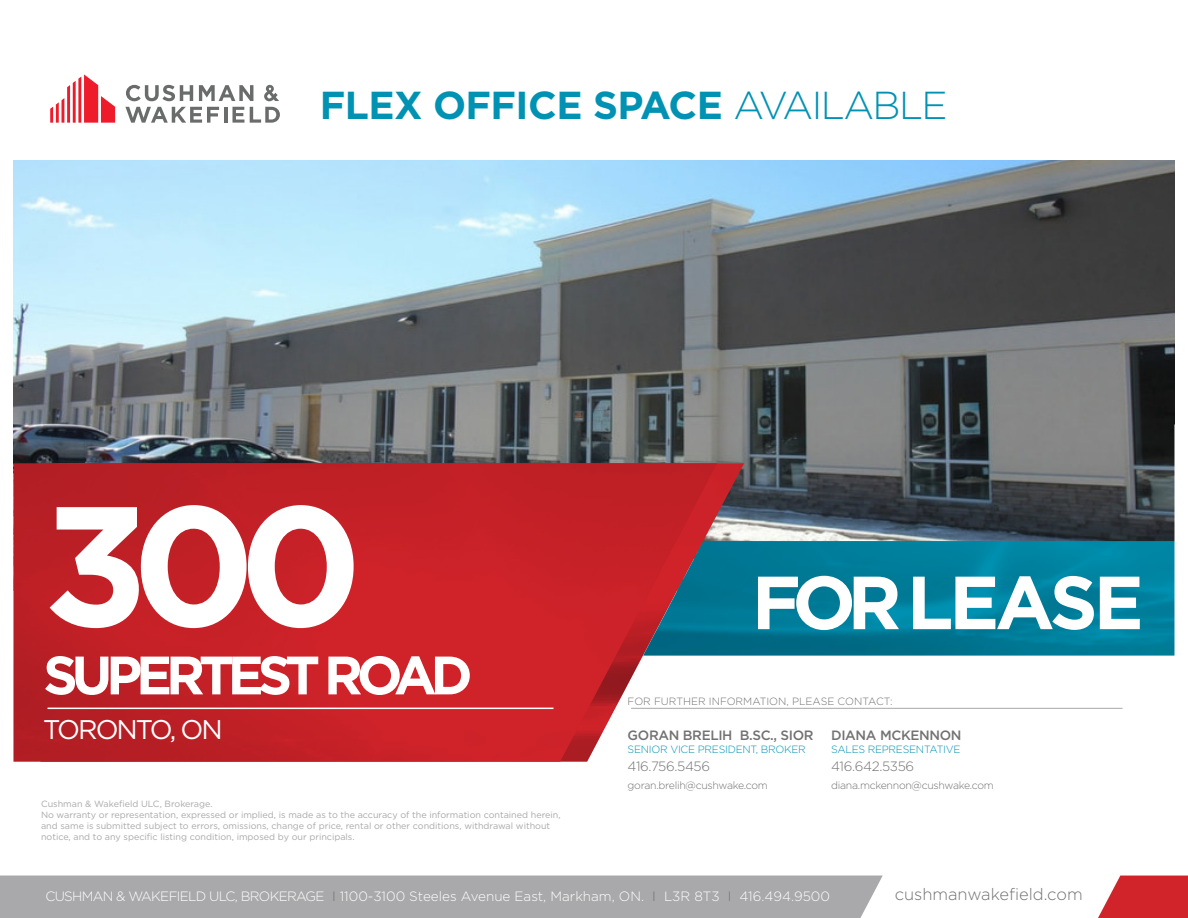
<style>
.page{position:relative;width:1188px;height:918px;background:#fff}
.page>*{position:absolute;margin:0;border:0;box-sizing:border-box;transform-origin:0 0}
.t1{font:700 169.95px "Gotham";color:#fff}
.t2{font:700 75px "Gotham";letter-spacing:-.06em;color:#fff}
.t3{font:700 54px "Gotham";letter-spacing:-.115em;color:#fff}
.t4{font:700 39px "Gotham";letter-spacing:-.015em;color:#0092b3}
.t5{font:27px "Gotham";letter-spacing:-.075em;color:#fff}
.t6{font:300 16.5px "Gotham";color:#717271}
.t7{font:300 13.5px "Gotham";letter-spacing:-.005em;color:#fff}
.t8{font:500 13.5px "Gotham";letter-spacing:-.025em;color:#717271}
.t9{font:300 13.5px "Gotham";letter-spacing:-.025em;color:#717271}
.t10{font:300 10.5px "Gotham";letter-spacing:-.025em;color:#717271}
.t11{font:300 10.5px "Gotham";letter-spacing:-.025em;color:#0092b3}
.t12{font:300 10.5px "Gotham";color:#717271}
.t13{font:9px/10.8px "Gotham";color:#a9a8aa}
.s1{font-weight:300}
.s2{color:#717271}
</style>
<div class="page">
<img style="left:14px;top:161px;width:1160px;height:380px">
<img style="left:717px;top:463px;width:27px;height:245px">
<svg style="left:50px;top:74px;width:65px;height:49px"></svg>
<hr style="left:224px;top:107px;width:3px;height:16px;background:#6a6c6c">
<svg style="left:232px;top:107px;width:12px;height:16px"></svg>
<svg style="left:250px;top:107px;width:30px;height:16px"></svg>
<svg style="left:126px;top:85px;width:67px;height:16px"></svg>
<svg style="left:199px;top:85px;width:54px;height:16px"></svg>
<svg style="left:125px;top:107px;width:94px;height:16px"></svg>
<svg style="left:264px;top:85px;width:15px;height:16px"></svg>
<img style="left:14px;top:463px;width:703px;height:299px">
<img style="left:643px;top:541px;width:531px;height:115px">
<hr style="left:48px;top:708px;width:506px;height:1px;background:#fff">
<hr style="left:631px;top:708px;width:491px;height:1px;background:#a9a8aa">
<div style="left:0;top:876px;width:883px;height:42px;background:#a9a8aa"></div>
<svg style="left:1098px;top:876px;width:90px;height:42px;background:#d63e44"></svg>
<svg style="left:1174px;top:424px;width:1px;height:232px"></svg>
<p class="t4" style="left:320px;top:79px;width:629px">FLEX OFFICE SPACE <span class="s1">AVAILABLE</span></p>
<p class="t1" style="left:43px;top:453px;width:321px">300</p>
<p class="t3" style="left:43px;top:639px;width:431px">SUPERTEST ROAD</p>
<p class="t5" style="left:43px;top:713px;width:181px">TORONTO, ON</p>
<p class="t13" style="left:41px;top:799px;width:173px">Cushman &amp; Wakefield ULC, Brokerage.</p>
<p class="t13" style="left:41px;top:810px;width:521px">No warranty or representation, expressed or implied, is made as to the accuracy of the information contained herein, and same is submitted subject to errors, omissions, change of price, rental or other conditions, withdrawal without notice, and to any specific listing condition, imposed by our principals.</p>
<p class="t2" style="left:752px;top:553px;width:394px">FOR LEASE</p>
<p class="t12" style="left:628px;top:695px;width:267px">FOR FURTHER INFORMATION, PLEASE CONTACT:</p>
<p class="t8" style="left:628px;top:726px;width:188px">GORAN BRELIH B.SC., SIOR</p>
<p class="t11" style="left:628px;top:743px;width:180px">SENIOR VICE PRESIDENT, BROKER</p>
<p class="t9" style="left:628px;top:758px;width:84px">416.756.5456</p>
<p class="t10" style="left:628px;top:779px;width:142px">goran.brelih@cushwake.com</p>
<p class="t8" style="left:831px;top:726px;width:132px">DIANA MCKENNON</p>
<p class="t11" style="left:831px;top:743px;width:131px">SALES REPRESENTATIVE</p>
<p class="t9" style="left:831px;top:758px;width:85px">416.642.5356</p>
<p class="t10" style="left:831px;top:779px;width:164px">diana.mckennon@cushwake.com</p>
<p class="t7" style="left:45px;top:888px;width:786px">CUSHMAN &amp; WAKEFIELD ULC, BROKERAGE <span class="s2">I</span> 1100-3100 Steeles Avenue East, Markham, ON. <span class="s2">I</span> L3R 8T3 <span class="s2">I</span> 416.494.9500</p>
<p class="t6" style="left:895px;top:884px;width:189px">cushmanwakefield.com</p>
</div>
